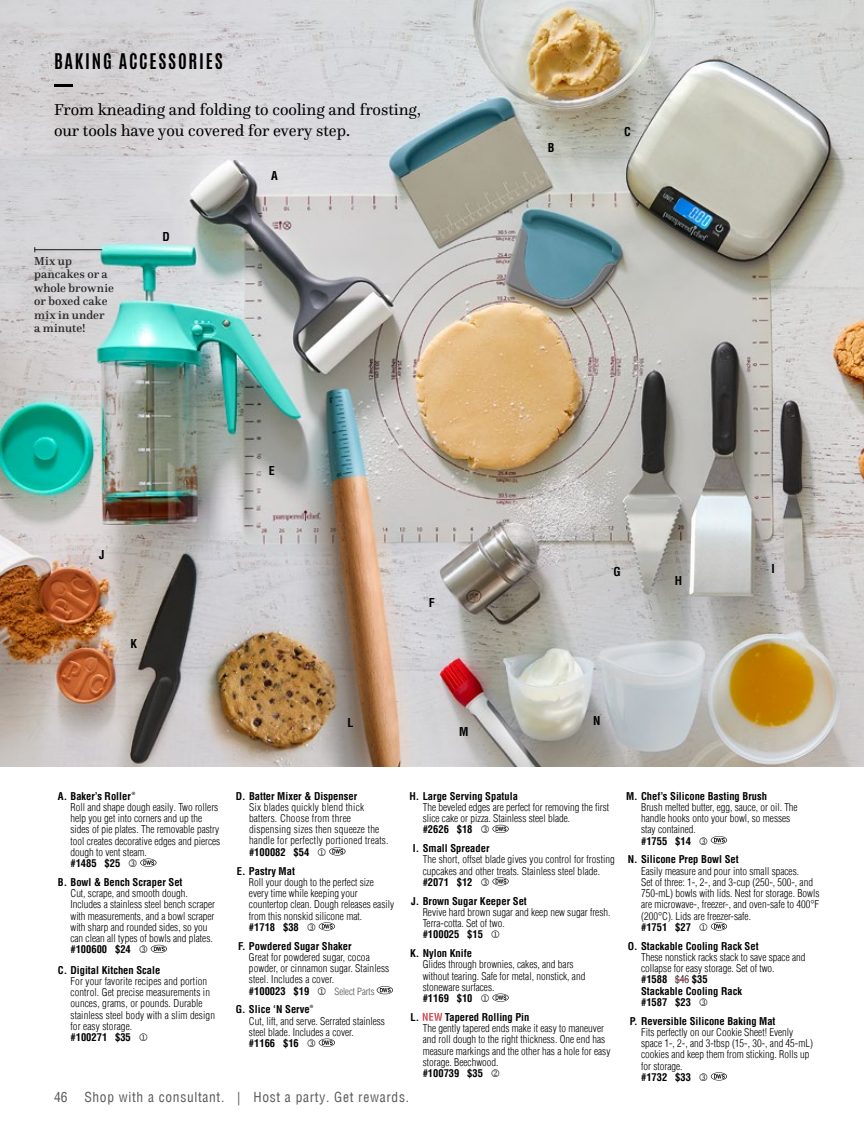
<style>
.page{position:relative;width:864px;height:1134px;background:#fff}
.page>*{position:absolute;margin:0;border:0;box-sizing:border-box;transform-origin:0 0}
.t1{font:700 18px "Antonio";letter-spacing:.1em;color:#000}
.t2{font:16.5px/21px "Questa";color:#000}
.t3{font:condensed 13.5px "Helvetica Com";letter-spacing:.05em;color:#58595b}
.t4{font:500 12px/13.5px "Questa";letter-spacing:.005em;color:#292829}
.t5{font:700 condensed 12px "Helvetica Com";color:#000}
.t6{font:300 condensed 10.5px/11.2px "Helvetica Com";color:#000}
.t7{font:700 condensed 10.5px/18.8px "Helvetica Com";color:#000}
.t8{font:300 condensed 10.5px/11.2px "Helvetica Com";letter-spacing:.02em;color:#000}
.t9{font:300 condensed 9.75px "Helvetica Com";color:#4d4d4f}
.t10{font:700 condensed 4.2px "Helvetica Com";color:#000}
.s1{font-weight:700}
</style>
<div class="page">
<img style="left:0;top:0;width:864px;height:767px">
<hr style="left:35px;top:249px;width:67px;height:1px;background:#292829">
<hr style="left:54px;top:84px;width:18px;height:3px;background:#000">
<svg style="left:140px;top:859px;width:17px;height:8px"></svg>
<svg style="left:151px;top:945px;width:16px;height:8px"></svg>
<svg style="left:319px;top:922px;width:16px;height:9px"></svg>
<svg style="left:377px;top:986px;width:16px;height:8px"></svg>
<svg style="left:319px;top:1039px;width:16px;height:8px"></svg>
<svg style="left:711px;top:836px;width:16px;height:8px"></svg>
<svg style="left:675px;top:979px;width:14px;height:1px"></svg>
<svg style="left:711px;top:1072px;width:16px;height:9px"></svg>
<svg style="left:492px;top:825px;width:17px;height:8px"></svg>
<svg style="left:492px;top:877px;width:17px;height:9px"></svg>
<svg style="left:423px;top:1013px;width:19px;height:8px"></svg>
<svg style="left:329px;top:847px;width:17px;height:9px"></svg>
<svg style="left:710px;top:922px;width:17px;height:9px"></svg>
<svg style="left:492px;top:994px;width:17px;height:8px"></svg>
<h1 class="t1" style="left:54px;top:47px;width:170px">BAKING ACCESSORIES</h1>
<h2 class="t2" style="left:54px;top:99px;width:369px">From kneading and folding to cooling and frosting, our tools have you covered for every step.</h2>
<p class="t4" style="left:34px;top:254px;width:81px">Mix up pancakes or a whole brownie or boxed cake mix in under<br>a minute!</p>
<p class="t5" style="left:163px;top:229px;width:9px">D</p>
<p class="t5" style="left:271px;top:167px;width:8px">A</p>
<p class="t5" style="left:99px;top:547px;width:7px">J</p>
<p class="t5" style="left:131px;top:635px;width:8px">K</p>
<p class="t5" style="left:269px;top:463px;width:7px">E</p>
<p class="t5" style="left:348px;top:715px;width:7px">L</p>
<p class="t5" style="left:429px;top:595px;width:7px">F</p>
<p class="t5" style="left:459px;top:723px;width:11px">M</p>
<p class="t5" style="left:548px;top:139px;width:8px">B</p>
<p class="t5" style="left:624px;top:123px;width:8px">C</p>
<p class="t5" style="left:613px;top:564px;width:9px">G</p>
<p class="t5" style="left:593px;top:713px;width:9px">N</p>
<p class="t5" style="left:675px;top:573px;width:9px">H</p>
<p class="t5" style="left:771px;top:560px;width:5px">I</p>
<p class="t7" style="left:58px;top:786px;width:75px">A. Baker’s Roller</p>
<p class="t10" style="left:132px;top:790px;width:5px">®</p>
<p class="t6" style="left:70px;top:801px;width:151px">Roll and shape dough easily. Two rollers help you get into corners and up the sides of pie plates. The removable pastry tool creates decorative edges and pierces dough to vent steam.<br><span class="s1">#1485 $25</span> ●</p>
<p class="t7" style="left:58px;top:872px;width:126px">B. Bowl &amp; Bench Scraper Set</p>
<p class="t6" style="left:70px;top:888px;width:146px">Cut, scrape, and smooth dough.<br>Includes a stainless steel bench scraper with measurements, and a bowl scraper with sharp and rounded sides, so you can clean all types of bowls and plates. <span class="s1">#100600 $24</span> ●</p>
<p class="t7" style="left:58px;top:960px;width:104px">C. Digital Kitchen Scale</p>
<p class="t6" style="left:70px;top:975px;width:146px">For your favorite recipes and portion control. Get precise measurements in ounces, grams, or pounds. Durable stainless steel body with a slim design for easy storage.</p>
<p class="t7" style="left:70px;top:1028px;width:62px">#100271 $35</p>
<p class="t7" style="left:236px;top:786px;width:123px">D. Batter Mixer &amp; Dispenser</p>
<p class="t8" style="left:249px;top:801px;width:141px">Six blades quickly blend thick batters. Choose from three dispensing sizes then squeeze the handle for perfectly portioned treats.</p>
<p class="t7" style="left:237px;top:842px;width:74px;text-indent:12px">#100082 $54<br>E. Pastry Mat</p>
<p class="t6" style="left:249px;top:876px;width:147px">Roll your dough to the perfect size every time while keeping your countertop clean. Dough releases easily from this nonskid silicone mat.<br><span class="s1">#1718 $38</span> ●</p>
<p class="t7" style="left:238px;top:936px;width:115px">F. Powdered Sugar Shaker</p>
<p class="t6" style="left:249px;top:951px;width:142px">Great for powdered sugar, cocoa powder, or cinnamon sugar. Stainless steel. Includes a cover.</p>
<p class="t7" style="left:249px;top:981px;width:62px">#100023 $19</p>
<p class="t9" style="left:334px;top:985px;width:42px">Select Parts</p>
<p class="t7" style="left:236px;top:1000px;width:76px">G. Slice ‘N Serve</p>
<p class="t10" style="left:310px;top:1004px;width:5px">®</p>
<p class="t6" style="left:249px;top:1015px;width:138px">Cut, lift, and serve. Serrated stainless steel blade. Includes a cover.<br><span class="s1">#1166 $16</span> ●</p>
<p class="t7" style="left:409px;top:786px;width:110px">H. Large Serving Spatula</p>
<p class="t6" style="left:423px;top:801px;width:188px">The beveled edges are perfect for removing the first slice cake or pizza. Stainless steel blade.<br><span class="s1">#2626 $18</span> ●</p>
<p class="t7" style="left:413px;top:839px;width:78px">I. Small Spreader</p>
<p class="t6" style="left:423px;top:854px;width:194px">The short, offset blade gives you control for frosting cupcakes and other treats. Stainless steel blade. <span class="s1">#2071 $12</span> ●</p>
<p class="t7" style="left:411px;top:891px;width:117px">J. Brown Sugar Keeper Set</p>
<p class="t6" style="left:423px;top:906px;width:189px">Revive hard brown sugar and keep new sugar fresh.<br>Terra-cotta. Set of two.</p>
<p class="t7" style="left:410px;top:925px;width:75px;text-indent:13px">#100025 $15<br>K. Nylon Knife</p>
<p class="t6" style="left:423px;top:959px;width:164px">Glides through brownies, cakes, and bars without tearing. Safe for metal, nonstick, and stoneware surfaces.</p>
<p class="t7" style="left:423px;top:989px;width:51px">#1169 $10</p>
<p class="t7" style="left:411px;top:1007px;width:10px">L.</p>
<p class="t7" style="left:445px;top:1007px;width:86px">Tapered Rolling Pin</p>
<p class="t6" style="left:423px;top:1023px;width:189px">The gently tapered ends make it easy to maneuver and roll dough to the right thickness. One end has measure markings and the other has a hole for easy storage. Beechwood.</p>
<p class="t7" style="left:423px;top:1064px;width:62px">#100739 $35</p>
<p class="t3" style="left:54px;top:1088px;width:15px">46</p>
<p class="t3" style="left:84px;top:1088px;width:326px">Shop with a consultant. | Host a party. Get rewards.</p>
<p class="t7" style="left:626px;top:786px;width:142px">M. Chef’s Silicone Basting Brush</p>
<p class="t6" style="left:641px;top:801px;width:158px">Brush melted butter, egg, sauce, or oil. The handle hooks onto your bowl, so messes stay contained.<br><span class="s1">#1755 $14</span> ●</p>
<p class="t7" style="left:628px;top:850px;width:112px">N. Silicone Prep Bowl Set</p>
<p class="t6" style="left:641px;top:865px;width:180px">Easily measure and pour into small spaces.<br>Set of three: 1-, 2-, and 3-cup (250-, 500-, and 750-mL) bowls with lids. Nest for storage. Bowls are microwave-, freezer-, and oven-safe to 400°F (200°C). Lids are freezer-safe.</p>
<p class="t7" style="left:628px;top:917px;width:132px;text-indent:13px">#1751 $27<br>O. Stackable Cooling Rack Set</p>
<p class="t6" style="left:641px;top:951px;width:166px">These nonstick racks stack to save space and collapse for easy storage. Set of two.<br><span class="s1">#1588</span> $46 <span class="s1">$35<br>Stackable Cooling Rack<br>#1587 $23</span> ●</p>
<p class="t7" style="left:630px;top:1011px;width:147px">P. Reversible Silicone Baking Mat</p>
<p class="t6" style="left:641px;top:1026px;width:173px">Fits perfectly on our Cookie Sheet! Evenly space 1-, 2-, and 3-tbsp (15-, 30-, and 45-mL) cookies and keep them from sticking. Rolls up for storage.<br><span class="s1">#1732 $33</span> ●</p>
</div>
